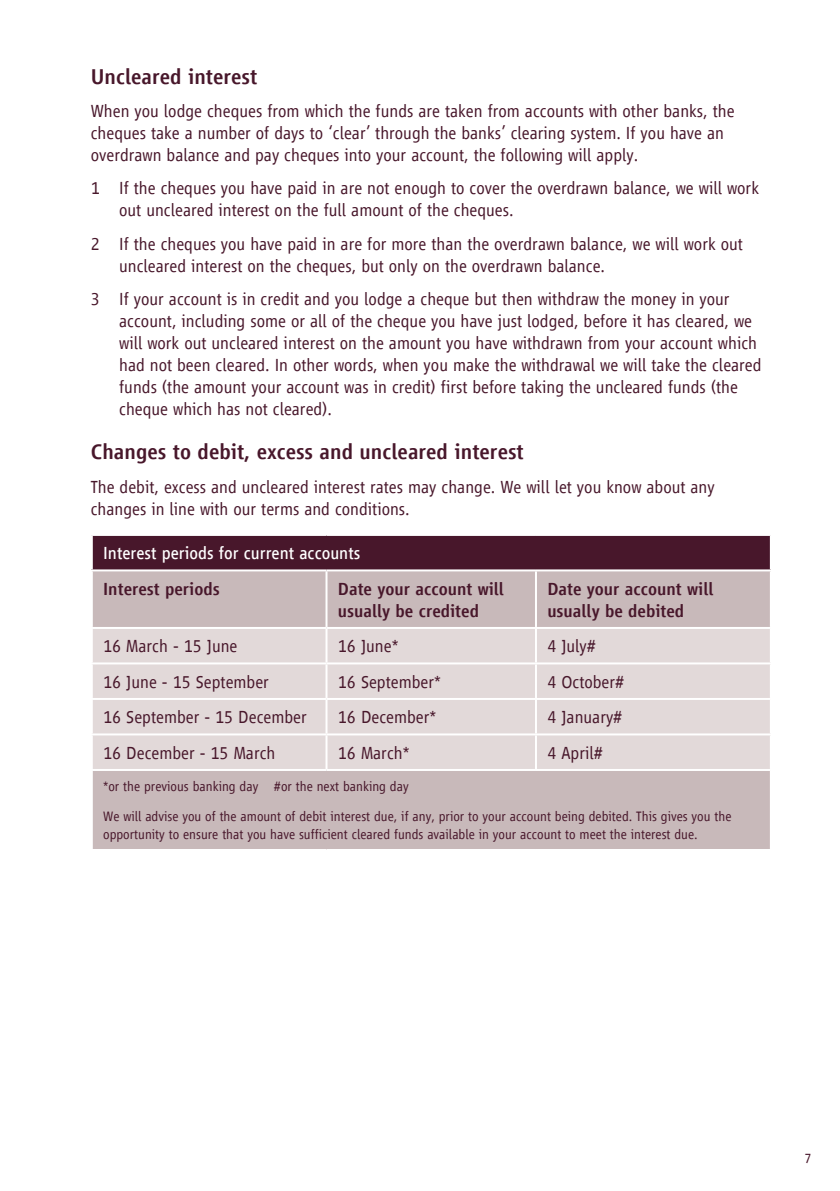
<style>
.page{position:relative;width:840px;height:1191px;background:#fff}
.page>*{position:absolute;margin:0;border:0;box-sizing:border-box;transform-origin:0 0}
.Body_Text_No_Indent{font:500 22px "Vialog LT Com";color:#48172b}
.Body_Text_No_Indent-2{font:300 18px/22px "Vialog LT Com";color:#48172b}
.Body_Text_No_Indent-3{font:500 18px/22px "Vialog LT Com";color:#48172b}
.Body_Text_No_Indent-4{font:18px "Vialog LT Com";color:#fff}
.Body_Text_No_Indent-5{font:300 14px/18px "Vialog LT Com";color:#48172b}
</style>
<div class="page">
<div style="left:92px;top:535px;width:678px;height:35px;background:#48172b"></div>
<div style="left:93px;top:571px;width:676px;height:278px;background:#c8b9ba"></div>
<div style="left:93px;top:629px;width:676px;height:140px;background:#e2d9d9"></div>
<hr style="left:325px;top:571px;width:2px;height:56px;background:#fff">
<hr style="left:534px;top:571px;width:2px;height:56px;background:#fff">
<hr style="left:91px;top:627px;width:235px;height:2px;background:#fff">
<hr style="left:326px;top:627px;width:209px;height:2px;background:#fff">
<hr style="left:325px;top:629px;width:2px;height:33px;background:#fff">
<hr style="left:535px;top:627px;width:236px;height:2px;background:#fff">
<hr style="left:534px;top:629px;width:2px;height:33px;background:#fff">
<hr style="left:91px;top:662px;width:235px;height:2px;background:#fff">
<hr style="left:326px;top:662px;width:209px;height:2px;background:#fff">
<hr style="left:325px;top:664px;width:2px;height:34px;background:#fff">
<hr style="left:535px;top:662px;width:236px;height:2px;background:#fff">
<hr style="left:534px;top:664px;width:2px;height:34px;background:#fff">
<hr style="left:91px;top:698px;width:235px;height:2px;background:#fff">
<hr style="left:326px;top:698px;width:209px;height:2px;background:#fff">
<hr style="left:325px;top:700px;width:2px;height:33px;background:#fff">
<hr style="left:535px;top:698px;width:236px;height:2px;background:#fff">
<hr style="left:534px;top:700px;width:2px;height:33px;background:#fff">
<hr style="left:91px;top:733px;width:235px;height:2px;background:#fff">
<hr style="left:326px;top:733px;width:209px;height:2px;background:#fff">
<hr style="left:325px;top:735px;width:2px;height:34px;background:#fff">
<hr style="left:535px;top:733px;width:236px;height:2px;background:#fff">
<hr style="left:534px;top:735px;width:2px;height:34px;background:#fff">
<hr style="left:91px;top:769px;width:235px;height:2px;background:#fff">
<hr style="left:326px;top:769px;width:209px;height:2px;background:#fff">
<hr style="left:535px;top:769px;width:236px;height:2px;background:#fff">
<hr style="left:91px;top:534px;width:235px;height:2px;background:#fff">
<hr style="left:91px;top:536px;width:2px;height:33px;background:#fff">
<hr style="left:326px;top:534px;width:209px;height:2px;background:#fff">
<hr style="left:535px;top:534px;width:236px;height:2px;background:#fff">
<hr style="left:769px;top:536px;width:2px;height:33px;background:#fff">
<hr style="left:91px;top:569px;width:235px;height:2px;background:#fff">
<hr style="left:326px;top:569px;width:209px;height:2px;background:#fff">
<hr style="left:535px;top:569px;width:236px;height:2px;background:#fff">
<p class="Body_Text_No_Indent" style="left:91px;top:64px;width:168px">Uncleared interest</p>
<p class="Body_Text_No_Indent-2" style="left:91px;top:100px;width:645px">When you lodge cheques from which the funds are taken from accounts with other banks, the cheques take a number of days to ‘clear’ through the banks’ clearing system. If you have an overdrawn balance and pay cheques into your account, the following will apply.</p>
<p class="Body_Text_No_Indent-2" style="left:119px;top:177px;width:641px;text-indent:-28px">1 If the cheques you have paid in are not enough to cover the overdrawn balance, we will work out uncleared interest on the full amount of the cheques.</p>
<p class="Body_Text_No_Indent-2" style="left:119px;top:233px;width:625px;text-indent:-28px">2 If the cheques you have paid in are for more than the overdrawn balance, we will work out uncleared interest on the cheques, but only on the overdrawn balance.</p>
<p class="Body_Text_No_Indent-2" style="left:119px;top:288px;width:643px;text-indent:-28px">3 If your account is in credit and you lodge a cheque but then withdraw the money in your account, including some or all of the cheque you have just lodged, before it has cleared, we will work out uncleared interest on the amount you have withdrawn from your account which had not been cleared. In other words, when you make the withdrawal we will take the cleared funds (the amount your account was in credit) first before taking the uncleared funds (the cheque which has not cleared).</p>
<p class="Body_Text_No_Indent" style="left:91px;top:440px;width:434px">Changes to debit, excess and uncleared interest</p>
<p class="Body_Text_No_Indent-2" style="left:91px;top:475px;width:625px">The debit, excess and uncleared interest rates may change. We will let you know about any changes in line with our terms and conditions.</p>
<p class="Body_Text_No_Indent-4" style="left:103px;top:543px;width:258px">Interest periods for current accounts</p>
<p class="Body_Text_No_Indent-3" style="left:103px;top:577px;width:118px">Interest periods</p>
<p class="Body_Text_No_Indent-3" style="left:337px;top:577px;width:168px">Date your account will usually be credited</p>
<p class="Body_Text_No_Indent-3" style="left:547px;top:577px;width:168px">Date your account will usually be debited</p>
<p class="Body_Text_No_Indent-2" style="left:103px;top:635px;width:136px">16 March - 15 June</p>
<p class="Body_Text_No_Indent-2" style="left:337px;top:635px;width:62px">16 June*</p>
<p class="Body_Text_No_Indent-2" style="left:547px;top:635px;width:50px">4 July#</p>
<p class="Body_Text_No_Indent-2" style="left:103px;top:670px;width:167px">16 June - 15 September</p>
<p class="Body_Text_No_Indent-2" style="left:337px;top:670px;width:104px">16 September*</p>
<p class="Body_Text_No_Indent-2" style="left:547px;top:670px;width:78px">4 October#</p>
<p class="Body_Text_No_Indent-2" style="left:103px;top:706px;width:205px">16 September - 15 December</p>
<p class="Body_Text_No_Indent-2" style="left:337px;top:706px;width:100px">16 December*</p>
<p class="Body_Text_No_Indent-2" style="left:547px;top:706px;width:76px">4 January#</p>
<p class="Body_Text_No_Indent-2" style="left:103px;top:741px;width:174px">16 December - 15 March</p>
<p class="Body_Text_No_Indent-2" style="left:337px;top:741px;width:73px">16 March*</p>
<p class="Body_Text_No_Indent-2" style="left:547px;top:741px;width:57px">4 April#</p>
<p class="Body_Text_No_Indent-5" style="left:103px;top:777px;width:307px">*or the previous banking day #or the next banking day</p>
<p class="Body_Text_No_Indent-5" style="left:103px;top:807px;width:629px">We will advise you of the amount of debit interest due, if any, prior to your account being debited. This gives you the opportunity to ensure that you have sufficient cleared funds available in your account to meet the interest due.</p>
<p class="Body_Text_No_Indent-5" style="left:804px;top:1149px;width:9px">7</p>
</div>
